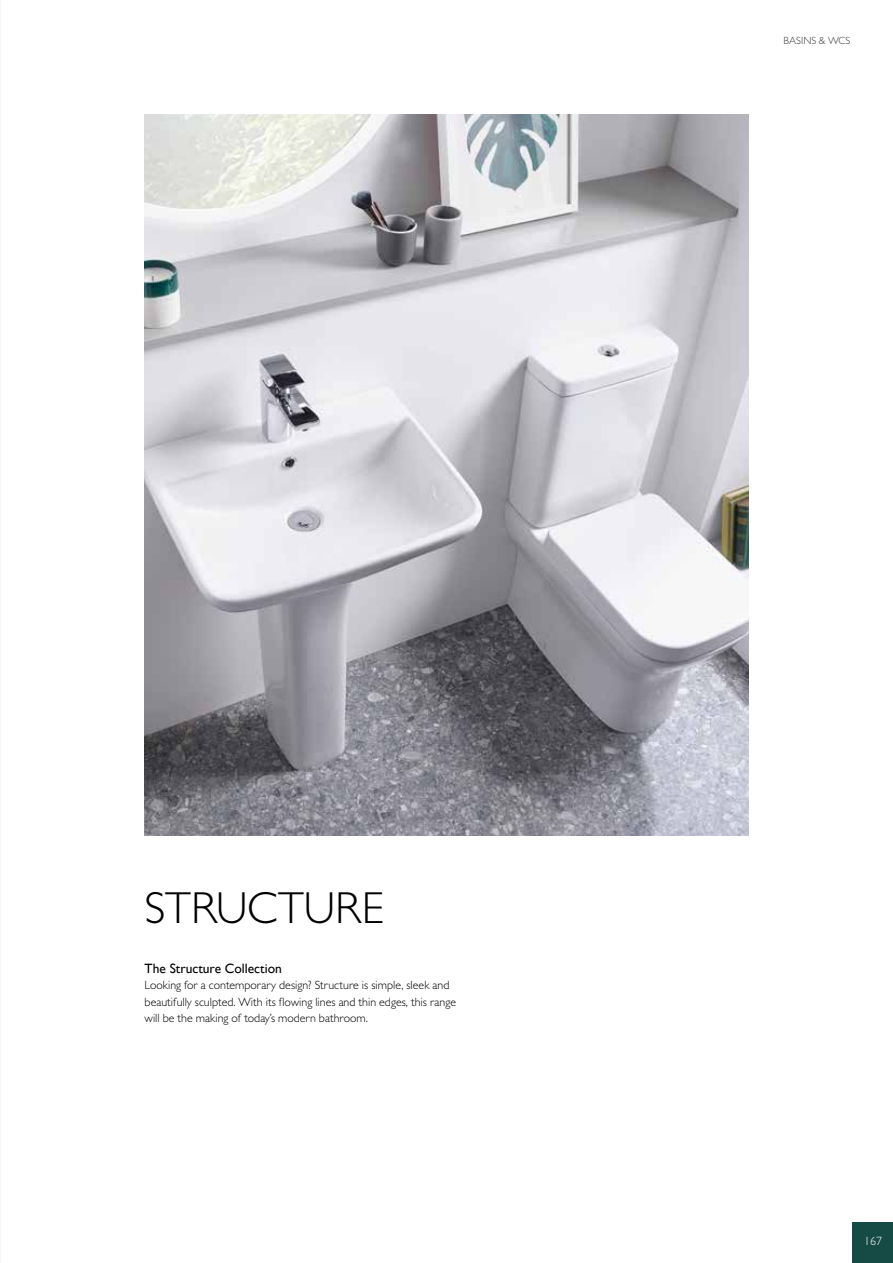
<style>
.page{position:relative;width:893px;height:1263px;background:#fff}
.page>*{position:absolute;margin:0;border:0;box-sizing:border-box;transform-origin:0 0}
.t1{font:300 45px "Gill Sans MT Pro";color:#000}
.t2{font:13.5px "Gill Sans";color:#000}
.t3{font:13.5px "Gill Sans";color:#fff}
.t4{font:300 12px/16.5px "Gill Sans MT Pro";color:#000}
.t5{font:300 12px "Gill Sans MT Pro";color:#fff}
.t6{font:300 10.5px "Gill Sans MT Pro";color:#42413e}
</style>
<div class="page">
<div style="left:852px;top:1222px;width:41px;height:41px;background:#154a45"></div>
<img style="left:145px;top:115px;width:603px;height:721px">
<p class="t6" style="left:783px;top:34px;width:68px">BASINS &amp; WCS</p>
<h1 class="t1" style="left:145px;top:881px;width:241px">STRUCTURE</h1>
<p class="t2" style="left:145px;top:960px;width:139px">The Structure Collection</p>
<p class="t4" style="left:145px;top:977px;width:313px">Looking for a contemporary design? Structure is simple, sleek and beautifully sculpted. With its flowing lines and thin edges, this range will be the making of today’s modern bathroom.</p>
<p class="t5" style="left:864px;top:1234px;width:19px">167</p>
<p class="t3" style="left:861px;top:1234px;width:22px">167</p>
</div>
